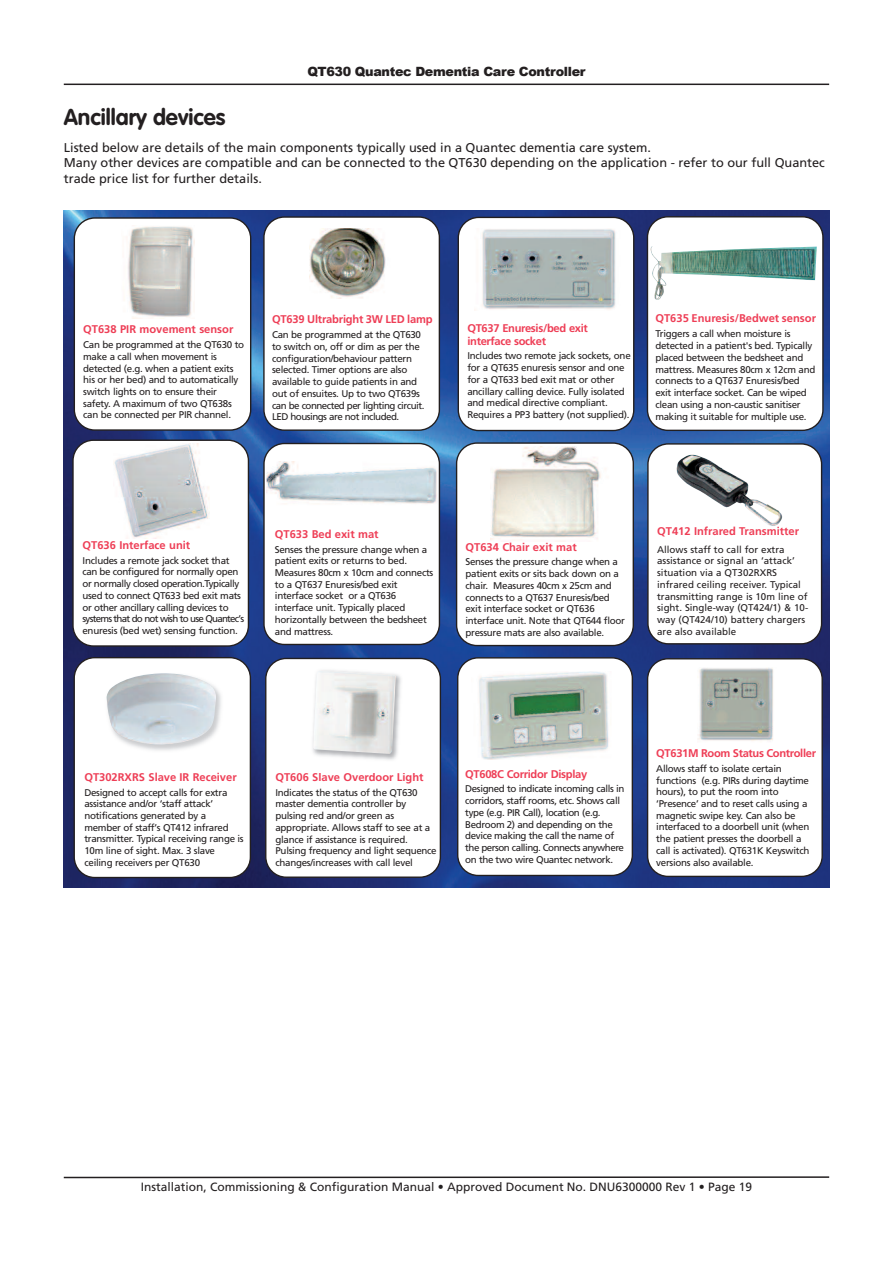
<style>
.page{position:relative;width:893px;height:1263px;background:#fff}
.page>*{position:absolute;margin:0;border:0;box-sizing:border-box;transform-origin:0 0}
.t1{font:700 22.5px "VAG Rounded";color:#231f20}
.t2{font:12.75px/15.3px "Frutiger";color:#231f20}
.t3{font:900 12.75px "Arial";letter-spacing:-.025em;color:#231f20}
.t4{font:12px "Frutiger";color:#231f20}
.t5{font:700 11.1px "Frutiger";color:#ee3e56}
.t6{font:700 11.1px/13.4px "Frutiger";letter-spacing:-.03em;color:#ee3e56}
.t7{font:9.75px/11.7px "Frutiger";letter-spacing:-.03em;color:#231f20}
.t8{font:9.75px/11.7px "Frutiger";color:#231f20}
</style>
<div class="page">
<hr style="left:64px;top:84px;width:765px;height:1px;background:#231f20">
<img style="left:64px;top:210px;width:765px;height:677px">
<svg style="left:647px;top:658px;width:176px;height:219px"></svg>
<svg style="left:263px;top:443px;width:177px;height:202px"></svg>
<svg style="left:74px;top:217px;width:177px;height:214px"></svg>
<svg style="left:456px;top:442px;width:178px;height:204px"></svg>
<svg style="left:458px;top:217px;width:176px;height:214px"></svg>
<svg style="left:647px;top:443px;width:175px;height:201px"></svg>
<svg style="left:647px;top:216px;width:177px;height:215px"></svg>
<img style="left:266px;top:461px;width:171px;height:48px">
<svg style="left:74px;top:657px;width:177px;height:221px"></svg>
<svg style="left:265px;top:658px;width:176px;height:220px"></svg>
<svg style="left:457px;top:657px;width:176px;height:219px"></svg>
<img style="left:491px;top:446px;width:120px;height:95px">
<img style="left:122px;top:226px;width:72px;height:92px">
<img style="left:475px;top:229px;width:147px;height:81px">
<img style="left:677px;top:455px;width:105px;height:71px">
<img style="left:295px;top:664px;width:121px;height:109px">
<img style="left:313px;top:671px;width:83px;height:83px">
<img style="left:472px;top:671px;width:144px;height:89px">
<img style="left:698px;top:667px;width:87px;height:78px">
<img style="left:88px;top:663px;width:148px;height:99px">
<img style="left:106px;top:673px;width:110px;height:72px">
<svg style="left:72px;top:439px;width:177px;height:208px"></svg>
<svg style="left:263px;top:216px;width:177px;height:215px"></svg>
<img style="left:650px;top:246px;width:167px;height:54px">
<img style="left:310px;top:229px;width:89px;height:70px">
<img style="left:114px;top:443px;width:95px;height:95px">
<hr style="left:64px;top:1176px;width:765px;height:2px;background:#231f20">
<h1 class="t1" style="left:64px;top:104px;width:163px">Ancillary devices</h1>
<h2 class="t3" style="left:307px;top:62px;width:280px">QT630 Quantec Dementia Care Controller</h2>
<p class="t2" style="left:64px;top:140px;width:763px">Listed below are details of the main components typically used in a Quantec dementia care system.<br>Many other devices are compatible and can be connected to the QT630 depending on the application - refer to our full Quantec trade price list for further details.</p>
<p class="t5" style="left:83px;top:322px;width:152px">QT638 PIR movement sensor</p>
<p class="t7" style="left:83px;top:339px;width:162px">Can be programmed at the QT630 to make a call when movement is detected (e.g. when a patient exits his or her bed) and to automatically switch lights on to ensure their safety. A maximum of two QT638s can be connected per PIR channel.</p>
<p class="t5" style="left:272px;top:312px;width:162px">QT639 Ultrabright 3W LED lamp</p>
<p class="t7" style="left:272px;top:329px;width:154px">Can be programmed at the QT630 to switch on, off or dim as per the configuration/behaviour pattern selected. Timer options are also available to guide patients in and out of ensuites. Up to two QT639s can be connected per lighting circuit.<br>LED housings are not included.</p>
<p class="t6" style="left:467px;top:321px;width:122px">QT637 Enuresis/bed exit interface socket</p>
<p class="t7" style="left:467px;top:350px;width:165px">Includes two remote jack sockets, one for a QT635 enuresis sensor and one for a QT633 bed exit mat or other ancillary calling device. Fully isolated and medical directive compliant.<br>Requires a PP3 battery (not supplied).</p>
<p class="t5" style="left:655px;top:311px;width:162px">QT635 Enuresis/Bedwet sensor</p>
<p class="t7" style="left:655px;top:328px;width:161px">Triggers a call when moisture is detected in a patient's bed. Typically placed between the bedsheet and mattress. Measures 80cm x 12cm and connects to a QT637 Enuresis/bed exit interface socket. Can be wiped clean using a non-caustic sanitiser making it suitable for multiple use.</p>
<p class="t5" style="left:82px;top:539px;width:109px">QT636 Interface unit</p>
<p class="t7" style="left:82px;top:554px;width:163px">Includes a remote jack socket that can be configured for normally open or normally closed operation.Typically used to connect QT633 bed exit mats or other ancillary calling devices to systems that do not wish to use Quantec’s enuresis (bed wet) sensing function.</p>
<p class="t5" style="left:275px;top:528px;width:105px">QT633 Bed exit mat</p>
<p class="t7" style="left:275px;top:543px;width:160px">Senses the pressure change when a patient exits or returns to bed.<br>Measures 80cm x 10cm and connects to a QT637 Enuresis/bed exit interface socket or a QT636 interface unit. Typically placed horizontally between the bedsheet and mattress.</p>
<p class="t5" style="left:465px;top:541px;width:113px">QT634 Chair exit mat</p>
<p class="t7" style="left:465px;top:556px;width:161px">Senses the pressure change when a patient exits or sits back down on a chair. Measures 40cm x 25cm and connects to a QT637 Enuresis/bed exit interface socket or QT636 interface unit. Note that QT644 floor pressure mats are also available.</p>
<p class="t5" style="left:657px;top:525px;width:143px">QT412 Infrared Transmitter</p>
<p class="t8" style="left:657px;top:543px;width:153px">Allows staff to call for extra assistance or signal an ‘attack’ situation via a QT302RXRS infrared ceiling receiver. Typical transmitting range is 10m line of sight. Single-way (QT424/1) &amp; 10- way (QT424/10) battery chargers are also available</p>
<p class="t5" style="left:84px;top:771px;width:154px">QT302RXRS Slave IR Receiver</p>
<p class="t7" style="left:84px;top:786px;width:161px">Designed to accept calls for extra assistance and/or ‘staff attack’ notifications generated by a member of staff’s QT412 infrared transmitter. Typical receiving range is<br>10m line of sight. Max. 3 slave ceiling receivers per QT630</p>
<p class="t5" style="left:275px;top:771px;width:150px">QT606 Slave Overdoor Light</p>
<p class="t7" style="left:275px;top:786px;width:163px">Indicates the status of the QT630 master dementia controller by pulsing red and/or green as appropriate. Allows staff to see at a glance if assistance is required.<br>Pulsing frequency and light sequence changes/increases with call level</p>
<p class="t6" style="left:465px;top:767px;width:123px">QT608C Corridor Display</p>
<p class="t7" style="left:465px;top:783px;width:161px">Designed to indicate incoming calls in corridors, staff rooms, etc. Shows call type (e.g. PIR Call), location (e.g.<br>Bedroom 2) and depending on the device making the call the name of the person calling. Connects anywhere on the two wire Quantec network.</p>
<p class="t6" style="left:656px;top:747px;width:161px">QT631M Room Status Controller</p>
<p class="t7" style="left:656px;top:762px;width:155px">Allows staff to isolate certain functions (e.g. PIRs during daytime hours), to put the room into ‘Presence’ and to reset calls using a magnetic swipe key. Can also be interfaced to a doorbell unit (when the patient presses the doorbell a call is activated). QT631K Keyswitch versions also available.</p>
<p class="t4" style="left:141px;top:1180px;width:613px">Installation, Commissioning &amp; Configuration Manual • Approved Document No. DNU6300000 Rev 1 • Page 19</p>
</div>
